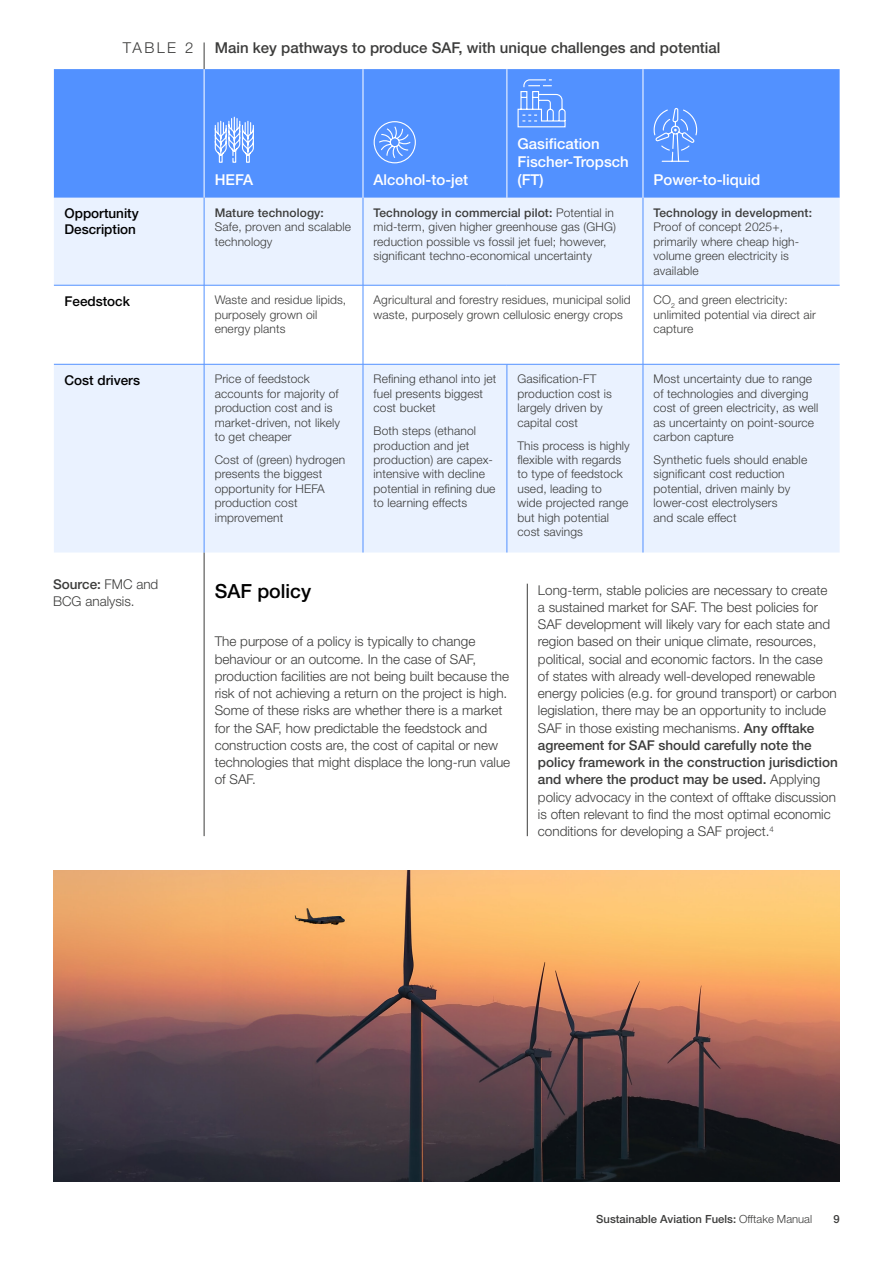
<style>
.page{position:relative;width:893px;height:1263px;background:#fff}
.page>*{position:absolute;margin:0;border:0;box-sizing:border-box;transform-origin:0 0}
.t1{font:500 19.5px "Helvetica Neue LT Pro";color:#000}
.t2{font:500 15px/18px "Helvetica Neue LT Pro";color:#fff}
.t3{font:500 15px "Helvetica Neue LT Pro";color:#3c3c3b}
.t4{font:300 15px "Helvetica Neue LT Pro";letter-spacing:.16em;color:#3c3c3b}
.t5{font:300 13.5px/17.2px "Helvetica Neue LT Pro";color:#3c3c3b}
.t6{font:500 13.5px/16.2px "Helvetica Neue LT Pro";color:#000}
.t7{font:300 12px/14.4px "Helvetica Neue LT Pro";letter-spacing:.01em;color:#3c3c3b}
.t8{font:500 12px "Helvetica Neue LT Pro";letter-spacing:.01em;color:#3c3c3b}
.t9{font:500 11.25px "Helvetica Neue LT Pro";color:#3c3c3b}
.s1{font-weight:500}
.s2{font-weight:300}
</style>
<div class="page">
<hr style="left:204px;top:42px;width:1px;height:794px;background:#3c3c3b">
<hr style="left:527px;top:584px;width:1px;height:252px;background:#3c3c3b">
<img style="left:53px;top:871px;width:787px;height:310px">
<div style="left:54px;top:69px;width:786px;height:129px;background:#5291ff"></div>
<div style="left:54px;top:198px;width:786px;height:354px;background:#eaf2ff"></div>
<svg style="left:54px;top:286px;width:786px;height:78px"></svg>
<hr style="left:54px;top:285px;width:150px;height:1px;background:#5291ff">
<hr style="left:204px;top:285px;width:159px;height:1px;background:#5291ff">
<hr style="left:643px;top:285px;width:197px;height:1px;background:#5291ff">
<hr style="left:54px;top:364px;width:150px;height:1px;background:#5291ff">
<hr style="left:204px;top:364px;width:159px;height:1px;background:#5291ff">
<hr style="left:643px;top:364px;width:197px;height:1px;background:#5291ff">
<hr style="left:204px;top:69px;width:1px;height:129px;background:#fff">
<hr style="left:363px;top:69px;width:1px;height:129px;background:#fff">
<hr style="left:507px;top:69px;width:1px;height:129px;background:#fff">
<hr style="left:643px;top:69px;width:1px;height:129px;background:#fff">
<hr style="left:363px;top:198px;width:1px;height:87px;background:#5291ff">
<hr style="left:643px;top:198px;width:1px;height:87px;background:#5291ff">
<hr style="left:363px;top:285px;width:1px;height:79px;background:#5291ff">
<hr style="left:643px;top:285px;width:1px;height:79px;background:#5291ff">
<hr style="left:363px;top:285px;width:144px;height:1px;background:#5291ff">
<hr style="left:507px;top:285px;width:136px;height:1px;background:#5291ff">
<hr style="left:363px;top:364px;width:144px;height:1px;background:#5291ff">
<hr style="left:507px;top:364px;width:136px;height:1px;background:#5291ff">
<hr style="left:363px;top:364px;width:1px;height:188px;background:#5291ff">
<hr style="left:507px;top:364px;width:1px;height:188px;background:#5291ff">
<hr style="left:643px;top:364px;width:1px;height:188px;background:#5291ff">
<hr style="left:204px;top:198px;width:1px;height:87px;background:#5291ff">
<hr style="left:204px;top:285px;width:1px;height:79px;background:#5291ff">
<hr style="left:204px;top:364px;width:1px;height:188px;background:#5291ff">
<svg style="left:214px;top:116px;width:40px;height:47px"></svg>
<svg style="left:373px;top:69px;width:43px;height:183px;background:#86b2ff"></svg>
<svg style="left:517px;top:79px;width:49px;height:49px;background:#71a5ff"></svg>
<svg style="left:653px;top:107px;width:45px;height:55px;background:#6ba0fe"></svg>
<p class="t4" style="left:123px;top:39px;width:72px">TABLE 2</p>
<p class="t3" style="left:215px;top:39px;width:507px">Main key pathways to produce SAF, with unique challenges and potential</p>
<p class="t2" style="left:215px;top:171px;width:40px">HEFA</p>
<p class="t2" style="left:374px;top:171px;width:96px">Alcohol-to-jet</p>
<p class="t2" style="left:517px;top:135px;width:113px">Gasification<br>Fischer-Tropsch (FT)</p>
<p class="t2" style="left:654px;top:171px;width:108px">Power-to-liquid</p>
<p class="t6" style="left:65px;top:205px;width:76px">Opportunity<br>Description</p>
<p class="t8" style="left:215px;top:205px;width:111px">Mature technology:</p>
<p class="t7" style="left:215px;top:220px;width:138px">Safe, proven and scalable technology</p>
<p class="t7" style="left:374px;top:205px;width:244px"><span class="s1">Technology in commercial pilot:</span> Potential in mid-term, given higher greenhouse gas (GHG) reduction possible vs fossil jet fuel; however, significant techno-economical uncertainty</p>
<p class="t8" style="left:654px;top:205px;width:160px">Technology in development:</p>
<p class="t7" style="left:654px;top:220px;width:147px">Proof of concept 2025+, primarily where cheap high&shy;volume green electricity is available</p>
<p class="t6" style="left:65px;top:292px;width:67px">Feedstock</p>
<p class="t7" style="left:215px;top:293px;width:133px">Waste and residue lipids, purposely grown oil energy plants</p>
<p class="t7" style="left:374px;top:293px;width:258px">Agricultural and forestry residues, municipal solid waste, purposely grown cellulosic energy crops</p>
<p class="t7" style="left:654px;top:293px;width:164px">CO<sub>2</sub> and green electricity: unlimited potential via direct air capture</p>
<p class="t6" style="left:65px;top:371px;width:77px">Cost drivers</p>
<p class="t7" style="left:215px;top:372px;width:127px">Price of feedstock accounts for majority of production cost and is market-driven, not likely to get cheaper</p>
<p class="t7" style="left:215px;top:452px;width:132px">Cost of (green) hydrogen presents the biggest opportunity for HEFA production cost improvement</p>
<p class="t7" style="left:517px;top:372px;width:96px">Gasification-FT production cost is largely driven by capital cost</p>
<p class="t7" style="left:517px;top:438px;width:114px">This process is highly flexible with regards to type of feedstock used, leading to<br>wide projected range but high potential cost savings</p>
<p class="t7" style="left:374px;top:372px;width:124px">Refining ethanol into jet fuel presents biggest cost bucket</p>
<p class="t7" style="left:374px;top:423px;width:123px">Both steps (ethanol production and jet production) are capex&shy;intensive with decline potential in refining due to learning effects</p>
<p class="t7" style="left:654px;top:372px;width:166px">Most uncertainty due to range of technologies and diverging cost of green electricity, as well as uncertainty on point-source carbon capture</p>
<p class="t7" style="left:654px;top:452px;width:155px">Synthetic fuels should enable significant cost reduction potential, driven mainly by lower-cost electrolysers<br>and scale effect</p>
<p class="t5" style="left:53px;top:575px;width:107px"><span class="s1">Source:</span> FMC and<br>BCG analysis.</p>
<h1 class="t1" style="left:215px;top:579px;width:98px">SAF policy</h1>
<p class="t5" style="left:215px;top:633px;width:297px">The purpose of a policy is typically to change behaviour or an outcome. In the case of SAF, production facilities are not being built because the risk of not achieving a return on the project is high.<br>Some of these risks are whether there is a market for the SAF, how predictable the feedstock and construction costs are, the cost of capital or new technologies that might displace the long-run value of SAF.</p>
<p class="t5" style="left:538px;top:581px;width:301px">Long-term, stable policies are necessary to create a sustained market for SAF. The best policies for SAF development will likely vary for each state and region based on their unique climate, resources, political, social and economic factors. In the case<br>of states with already well-developed renewable energy policies (e.g. for ground transport) or carbon legislation, there may be an opportunity to include SAF in those existing mechanisms. <span class="s1">Any offtake agreement for SAF should carefully note the policy framework in the construction jurisdiction and where the product may be used.</span> Applying policy advocacy in the context of offtake discussion is often relevant to find the most optimal economic conditions for developing a SAF project.<sup>4</sup></p>
<p class="t9" style="left:596px;top:1212px;width:217px">Sustainable Aviation Fuels: <span class="s2">Offtake Manual</span></p>
<p class="t9" style="left:834px;top:1212px;width:8px">9</p>
</div>
